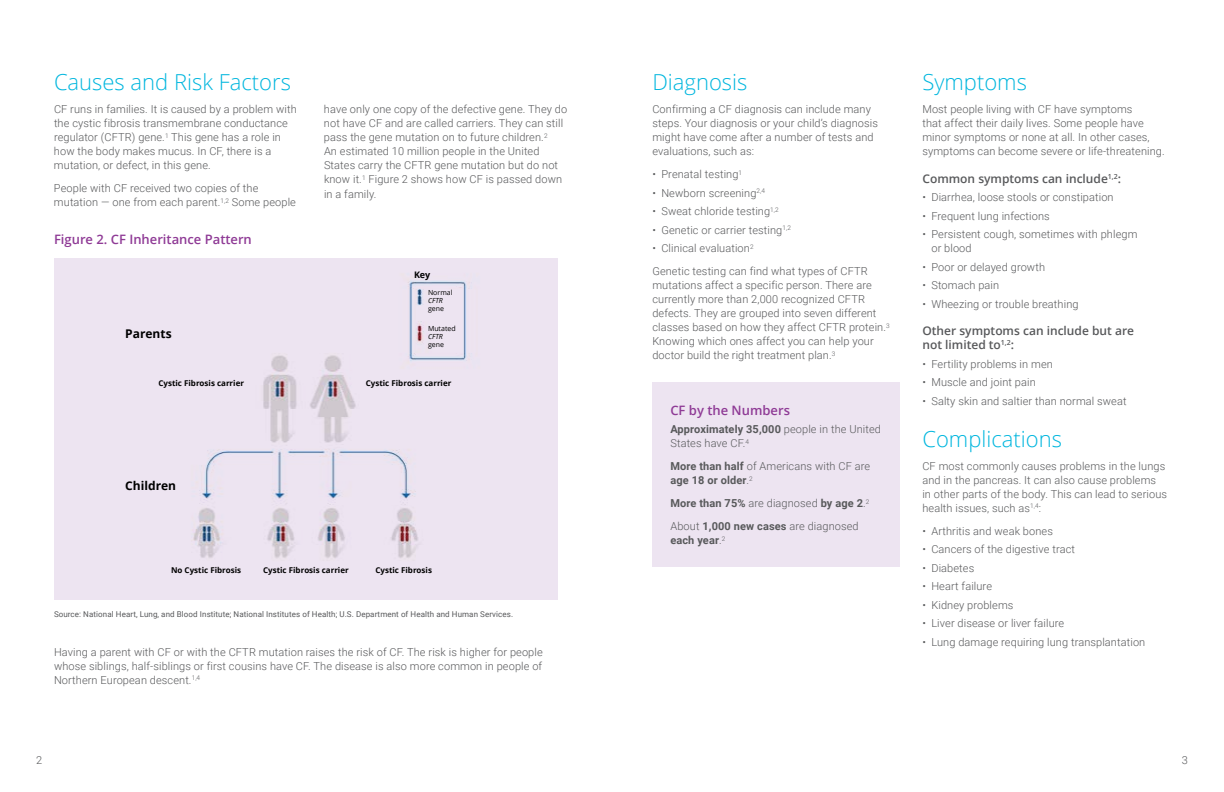
<style>
.page{position:relative;width:1224px;height:792px;background:#fff}
.page>*{position:absolute;margin:0;border:0;box-sizing:border-box;transform-origin:0 0}
.t1{font:300 22px "Open Sans";color:#00b6de}
.t2{font:600 13px "Open Sans";color:#8f3b96}
.t3{font:600 12px/14px "Open Sans";color:#58595b}
.t4{font:700 12px "Open Sans";color:#000}
.t5{font:300 11px/14px "Roboto";letter-spacing:.01em;color:#58595b}
.t6{font:700 11px/14px "Roboto";letter-spacing:.01em;color:#58595b}
.t7{font:700 9px "Open Sans";color:#000}
.t8{font:8px "Roboto";letter-spacing:.01em;color:#58595b}
.t9{font:700 8px "Open Sans";color:#000}
.t10{font:7px "Open Sans";color:#000}
.t11{font:italic 7px "Open Sans";color:#000}
.s1{font-weight:700}
.s2{font-weight:300}
</style>
<div class="page">
<div style="left:54px;top:258px;width:504px;height:342px;background:#ede4f1"></div>
<img style="left:193px;top:279px;width:279px;height:280px">
<div style="left:652px;top:382px;width:248px;height:185px;background:#ede4f1"></div>
<h1 class="t1" style="left:54px;top:67px;width:238px">Causes and Risk Factors</h1>
<p class="t5" style="left:54px;top:102px;width:244px">CF runs in families. It is caused by a problem with the cystic fibrosis transmembrane conductance regulator (CFTR) gene.<sup>1</sup> This gene has a role in how the body makes mucus. In CF, there is a mutation, or defect, in this gene.</p>
<p class="t5" style="left:54px;top:181px;width:243px">People with CF received two copies of the mutation — one from each parent.<sup>1,2</sup> Some people</p>
<p class="t2" style="left:54px;top:230px;width:199px">Figure 2. CF Inheritance Pattern</p>
<p class="t4" style="left:125px;top:325px;width:48px">Parents</p>
<p class="t5" style="left:324px;top:102px;width:245px">have only one copy of the defective gene. They do not have CF and are called carriers. They can still pass the gene mutation on to future children.<sup>2<br></sup>An estimated 10 million people in the United States carry the CFTR gene mutation but do not know it.<sup>1</sup> Figure 2 shows how CF is passed down</p>
<p class="t5" style="left:324px;top:187px;width:54px">in a family.</p>
<p class="t7" style="left:414px;top:269px;width:18px">Key</p>
<p class="t10" style="left:428px;top:287px;width:26px">Normal</p>
<p class="t11" style="left:428px;top:295px;width:16px">CFTR</p>
<p class="t10" style="left:428px;top:303px;width:17px">gene</p>
<p class="t10" style="left:428px;top:323px;width:29px">Mutated</p>
<p class="t11" style="left:428px;top:331px;width:16px">CFTR</p>
<p class="t10" style="left:428px;top:339px;width:17px">gene</p>
<p class="t9" style="left:158px;top:377px;width:87px">Cystic Fibrosis carrier</p>
<p class="t9" style="left:366px;top:377px;width:87px">Cystic Fibrosis carrier</p>
<p class="t4" style="left:125px;top:477px;width:52px">Children</p>
<p class="t9" style="left:171px;top:564px;width:72px">No Cystic Fibrosis</p>
<p class="t9" style="left:263px;top:564px;width:87px">Cystic Fibrosis carrier</p>
<p class="t9" style="left:375px;top:564px;width:58px">Cystic Fibrosis</p>
<p class="t8" style="left:54px;top:608px;width:461px">Source: National Heart, Lung, and Blood Institute; National Institutes of Health; U.S. Department of Health and Human Services.</p>
<p class="t5" style="left:54px;top:645px;width:490px;text-align:justify">Having a parent with CF or with the CFTR mutation raises the risk of CF. The risk is higher for people whose siblings, half-siblings or first cousins have CF. The disease is also more common in people of Northern European descent.<sup>1,4</sup></p>
<h1 class="t1" style="left:652px;top:67px;width:97px">Diagnosis</h1>
<p class="t5" style="left:652px;top:102px;width:227px">Confirming a CF diagnosis can include many steps. Your diagnosis or your child’s diagnosis might have come after a number of tests and evaluations, such as:</p>
<p class="t5" style="left:652px;top:167px;width:91px">• Prenatal testing<sup>1</sup></p>
<p class="t5" style="left:652px;top:185px;width:114px">• Newborn screening<sup>2,4</sup></p>
<p class="t5" style="left:652px;top:204px;width:128px">• Sweat chloride testing<sup>1,2</sup></p>
<p class="t5" style="left:652px;top:222px;width:140px">• Genetic or carrier testing<sup>1,2</sup></p>
<p class="t5" style="left:652px;top:236px;width:217px;line-height:23px">• Clinical evaluation<sup>2<br></sup>Genetic testing can find what types of CFTR</p>
<p class="t5" style="left:652px;top:278px;width:239px">mutations affect a specific person. There are currently more than 2,000 recognized CFTR defects. They are grouped into seven different classes based on how they affect CFTR protein.<sup>3<br></sup>Knowing which ones affect you can help your doctor build the right treatment plan.<sup>3</sup></p>
<p class="t2" style="left:670px;top:401px;width:121px">CF by the Numbers</p>
<p class="t5" style="left:670px;top:422px;width:212px"><span class="s1">Approximately 35,000</span> people in the United<br>States have CF.<sup>4</sup></p>
<p class="t6" style="left:670px;top:459px;width:201px">More than half <span class="s2">of Americans with CF are </span>age 18 or older<span class="s2">.</span><sup>2</sup></p>
<p class="t6" style="left:670px;top:492px;width:201px;line-height:23px">More than 75% <span class="s2">are diagnosed</span> by age 2<span class="s2">.</span><sup>2<br></sup><span class="s2">About</span> 1,000 new cases <span class="s2">are diagnosed</span></p>
<p class="t6" style="left:670px;top:533px;width:57px">each year<span class="s2">.</span><sup>2</sup></p>
<h1 class="t1" style="left:922px;top:67px;width:106px">Symptoms</h1>
<p class="t5" style="left:922px;top:102px;width:244px">Most people living with CF have symptoms<br>that affect their daily lives. Some people have minor symptoms or none at all. In other cases, symptoms can become severe or life-threatening.</p>
<p class="t3" style="left:922px;top:171px;width:200px">Common symptoms can include<sup>1,2</sup>:</p>
<p class="t5" style="left:922px;top:190px;width:193px">• Diarrhea, loose stools or constipation</p>
<p class="t5" style="left:922px;top:208px;width:129px">• Frequent lung infections</p>
<p class="t5" style="left:931px;top:227px;width:208px;text-indent:-9px">• Persistent cough, sometimes with phlegm or blood</p>
<p class="t5" style="left:922px;top:259px;width:124px">• Poor or delayed growth</p>
<p class="t5" style="left:922px;top:278px;width:78px">• Stomach pain</p>
<p class="t5" style="left:922px;top:296px;width:158px">• Wheezing or trouble breathing</p>
<p class="t3" style="left:922px;top:324px;width:213px">Other symptoms can include but are not limited to<sup>1,2</sup>:</p>
<p class="t5" style="left:922px;top:356px;width:132px">• Fertility problems in men</p>
<p class="t5" style="left:922px;top:375px;width:115px">• Muscle and joint pain</p>
<p class="t5" style="left:922px;top:393px;width:206px">• Salty skin and saltier than normal sweat</p>
<h1 class="t1" style="left:922px;top:424px;width:141px">Complications</h1>
<p class="t5" style="left:922px;top:458px;width:246px">CF most commonly causes problems in the lungs and in the pancreas. It can also cause problems in other parts of the body. This can lead to serious health issues, such as<sup>1,4</sup>:</p>
<p class="t5" style="left:922px;top:523px;width:132px">• Arthritis and weak bones</p>
<p class="t5" style="left:922px;top:542px;width:154px">• Cancers of the digestive tract</p>
<p class="t5" style="left:922px;top:560px;width:53px">• Diabetes</p>
<p class="t5" style="left:922px;top:579px;width:71px">• Heart failure</p>
<p class="t5" style="left:922px;top:597px;width:93px">• Kidney problems</p>
<p class="t5" style="left:922px;top:616px;width:143px">• Liver disease or liver failure</p>
<p class="t5" style="left:922px;top:634px;width:224px">• Lung damage requiring lung transplantation</p>
<p class="t5" style="left:36px;top:753px;width:8px">2</p>
<p class="t5" style="left:1182px;top:753px;width:8px">3</p>
</div>
